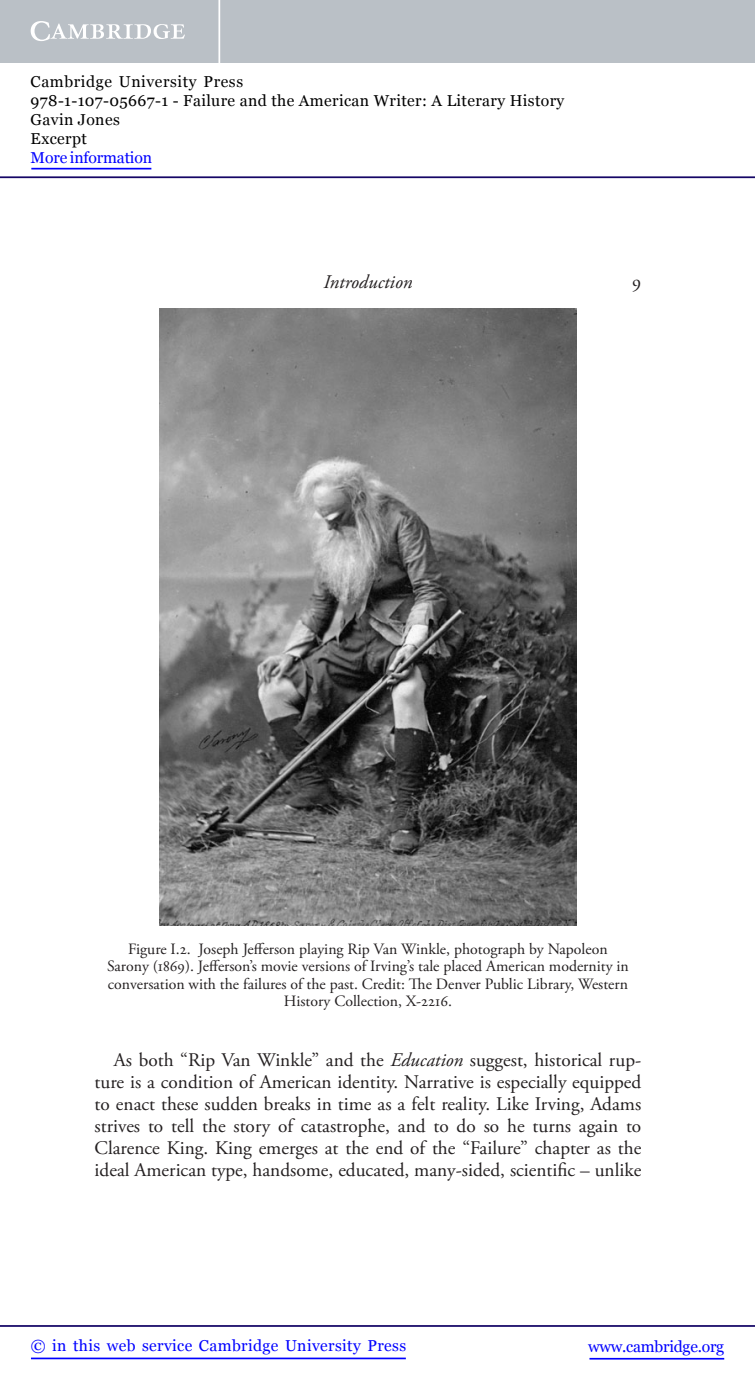
<style>
.page{position:relative;width:755px;height:1385px;background:#fff}
.page>*{position:absolute;margin:0;border:0;box-sizing:border-box;transform-origin:0 0}
.t1{font:19.25px/21.9px "Adobe Garamond Pro";color:#231f20;text-align:justify}
.t2{font:italic 19.25px "Adobe Garamond Pro";color:#231f20}
.t3{font:15.75px/17.5px "Adobe Garamond Pro";color:#231f20;text-align:center}
.t4{font:15.75px/18.9px "Georgia";letter-spacing:.025em;color:#000}
.t5{font:15.75px "Georgia";letter-spacing:.025em;color:#00f}
.t6{font:15.75px "Georgia";letter-spacing:-.015em;color:#00f}
.t7{font:15.75px "Georgia";letter-spacing:-.01em;color:#00f}
.s1{font-style:italic}
</style>
<div class="page">
<img style="left:159px;top:309px;width:417px;height:617px">
<hr style="left:589px;top:1358px;width:134px;height:1px;background:#00f">
<hr style="left:0;top:1325px;width:754px;height:2px;background:#150666">
<hr style="left:31px;top:1357px;width:374px;height:2px;background:#00f">
<div style="left:0;top:0;width:754px;height:63px;background:#bac0c6"></div>
<svg style="left:31px;top:21px;width:154px;height:20px"></svg>
<hr style="left:218px;top:0;width:2px;height:63px;background:#fff">
<hr style="left:0;top:176px;width:754px;height:2px;background:#150666">
<hr style="left:31px;top:168px;width:120px;height:1px;background:#00f">
<p class="t4" style="left:31px;top:72px;width:535px">Cambridge University Press<br>978-1-107-05667-1 - Failure and the American Writer: A Literary History<br>Gavin Jones<br>Excerpt</p>
<p class="t7" style="left:31px;top:148px;width:123px">More information</p>
<p class="t2" style="left:323px;top:274px;width:90px">Introduction</p>
<p class="t1" style="left:631px;top:273px;width:11px">9</p>
<p class="t3" style="left:107px;top:941px;width:523px">Figure I.2. Joseph Jefferson playing Rip Van Winkle, photograph by Napoleon Sarony (1869). Jefferson’s movie versions of Irving’s tale placed American modernity in conversation with the failures of the past. Credit: The Denver Public Library, Western History Collection, X-2216.</p>
<p class="t1" style="left:95px;top:1051px;width:548px;text-indent:19px">As both “Rip Van Winkle” and the <span class="s1">Education</span> suggest, historical rup&shy;ture is a condition of American identity. Narrative is especially equipped to enact these sudden breaks in time as a felt reality. Like Irving, Adams strives to tell the story of catastrophe , and to do so he turns again to Clarence King. King emerges at the end of the “Failure” chapter as the ideal American type, handsome, educated, many-sided, scientific – unlike</p>
<p class="t5" style="left:31px;top:1337px;width:376px">© in this web service Cambridge University Press</p>
<p class="t6" style="left:587px;top:1337px;width:137px">www.cambridge.org</p>
</div>
